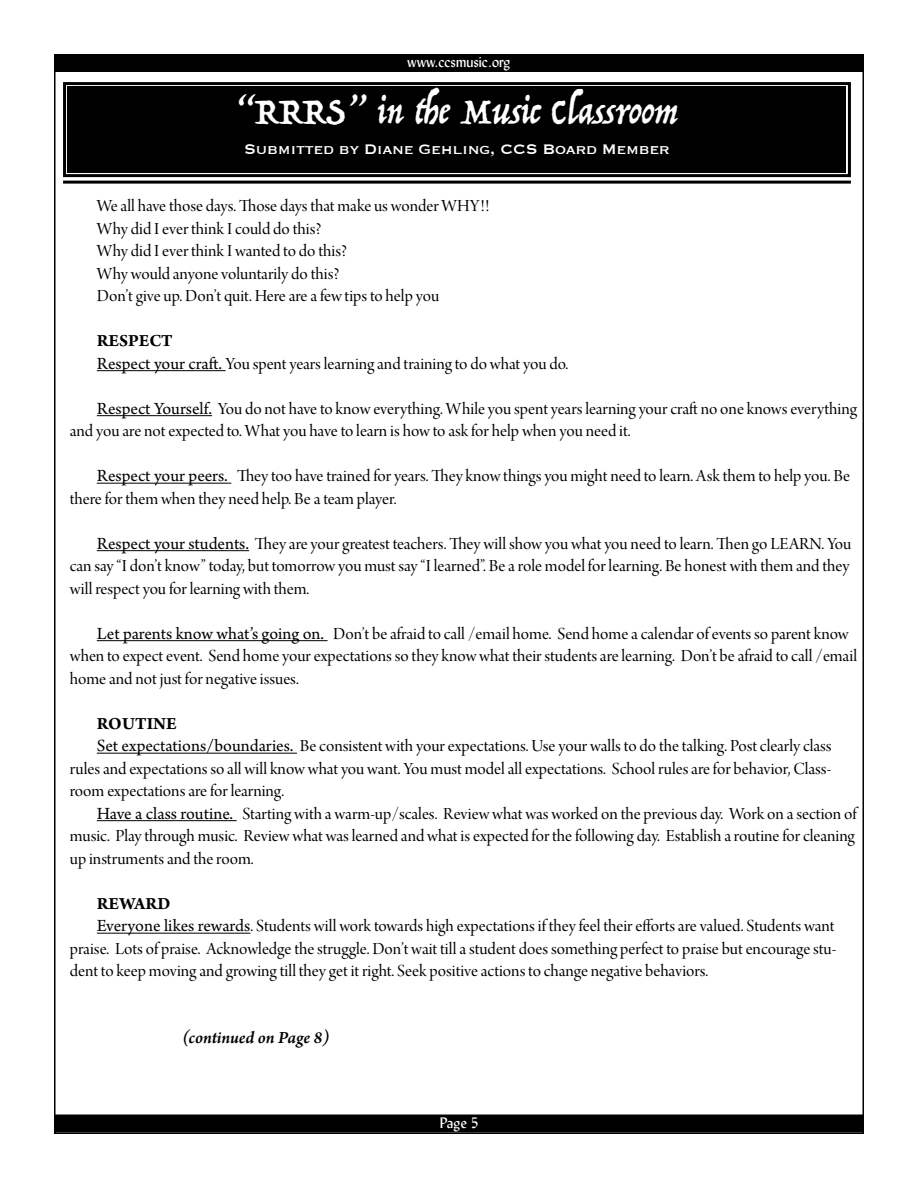
<style>
.page{position:relative;width:918px;height:1188px;background:#fff}
.page>*{position:absolute;margin:0;border:0;box-sizing:border-box;transform-origin:0 0}
.t1{font:39px "Trattatello";color:#fff}
.t2{font:18px/22.5px "Arno Pro Display";color:#000}
.t3{font:18px "Copperplate";letter-spacing:-.02em;color:#fff}
.t4{font:700 18px "Arno Pro";color:#000}
.t5{font:italic 600 18px "Arno Pro";letter-spacing:-.005em;color:#000}
.t6{font:15px "Lydian BT";color:#fff}
.s1{font-family:"Arno Pro"}
</style>
<div class="page">
<div style="left:54px;top:54px;width:810px;height:18px;background:#000"></div>
<div style="left:54px;top:1114px;width:810px;height:18px;background:#000"></div>
<hr style="left:97px;top:370px;width:129px;height:1px;background:#000">
<hr style="left:97px;top:415px;width:115px;height:1px;background:#000">
<hr style="left:97px;top:483px;width:134px;height:1px;background:#000">
<hr style="left:97px;top:550px;width:152px;height:1px;background:#000">
<hr style="left:97px;top:640px;width:231px;height:1px;background:#000">
<hr style="left:97px;top:753px;width:200px;height:1px;background:#000">
<hr style="left:97px;top:820px;width:140px;height:1px;background:#000">
<hr style="left:97px;top:933px;width:153px;height:1px;background:#000">
<div style="left:63px;top:82px;width:788px;height:96px;background:#000"></div>
<div style="left:69px;top:88px;width:776px;height:83px;border:3px solid #000"></div>
<hr style="left:63px;top:181px;width:788px;height:3px;background:#000">
<p class="t6" style="left:407px;top:52px;width:105px">www.ccsmusic.org</p>
<h1 class="t1" style="left:234px;top:87px;width:445px">“RRRS” in the Music Classroom</h1>
<p class="t3" style="left:244px;top:138px;width:427px">Submitted by Diane Gehling, CCS Board Member</p>
<p class="t2" style="left:97px;top:196px;width:394px">We all have those days. Those days that make us wonder WHY!!<br>Why did I ever think I could do this?<br>Why did I ever think I wanted to do this?<br>Why would anyone voluntarily do this?<br>Don’t give up. Don’t quit. Here are a few tips to help you</p>
<p class="t4" style="left:97px;top:331px;width:78px">RESPECT</p>
<p class="t2" style="left:97px;top:353px;width:473px"><span class="s1">Respect your craft.</span> You spent years learning and training to do what you do.</p>
<p class="t2" style="left:70px;top:398px;width:789px;text-indent:27px"><span class="s1">Respect Yourself.</span> You do not have to know everything. While you spent years learning your craft no one knows everything and you are not expected to. What you have to learn is how to ask for help when you need it.</p>
<p class="t2" style="left:70px;top:466px;width:782px;text-indent:27px"><span class="s1">Respect your peers.</span> They too have trained for years. They know things you might need to learn. Ask them to help you. Be there for them when they need help. Be a team player.</p>
<p class="t2" style="left:70px;top:533px;width:783px;text-align:justify;text-indent:27px"><span class="s1">Respect your students.</span> They are your greatest teachers. They will show you what you need to learn. Then go LEARN. You can say “I don’t know” today, but tomorrow you must say “I learned”. Be a role model for learning. Be honest with them and they will respect you for learning with them.</p>
<p class="t2" style="left:70px;top:623px;width:789px;text-indent:27px"><span class="s1">Let parents know what’s going on.</span> Don’t be afraid to call /email home. Send home a calendar of events so parent know when to expect event. Send home your expectations so they know what their students are learning. Don’t be afraid to call /email home and not just for negative issues.</p>
<p class="t4" style="left:97px;top:713px;width:81px">ROUTINE</p>
<p class="t2" style="left:70px;top:736px;width:763px;text-align:justify;text-indent:27px"><span class="s1">Set expectations/boundaries.</span> Be consistent with your expectations. Use your walls to do the talking. Post clearly class rules and expectations so all will know what you want. You must model all expectations. School rules are for behavior, Class&shy;room expectations are for learning.</p>
<p class="t2" style="left:70px;top:803px;width:788px;text-align:justify;text-indent:27px"><span class="s1">Have a class routine.</span> Starting with a warm-up/scales. Review what was worked on the previous day. Work on a section of music. Play through music. Review what was learned and what is expected for the following day. Establish a routine for cleaning up instruments and the room.</p>
<p class="t4" style="left:97px;top:893px;width:75px">REWARD</p>
<p class="t2" style="left:70px;top:916px;width:768px;text-align:justify;text-indent:27px"><span class="s1">Everyone likes rewards</span>. Students will work towards high expectations if they feel their efforts are valued. Students want praise. Lots of praise. Acknowledge the struggle. Don’t wait till a student does something perfect to praise but encourage stu&shy;dent to keep moving and growing till they get it right. Seek positive actions to change negative behaviors.</p>
<p class="t5" style="left:183px;top:1027px;width:149px">(continued on Page 8)</p>
<p class="t6" style="left:440px;top:1114px;width:41px">Page 5</p>
</div>
